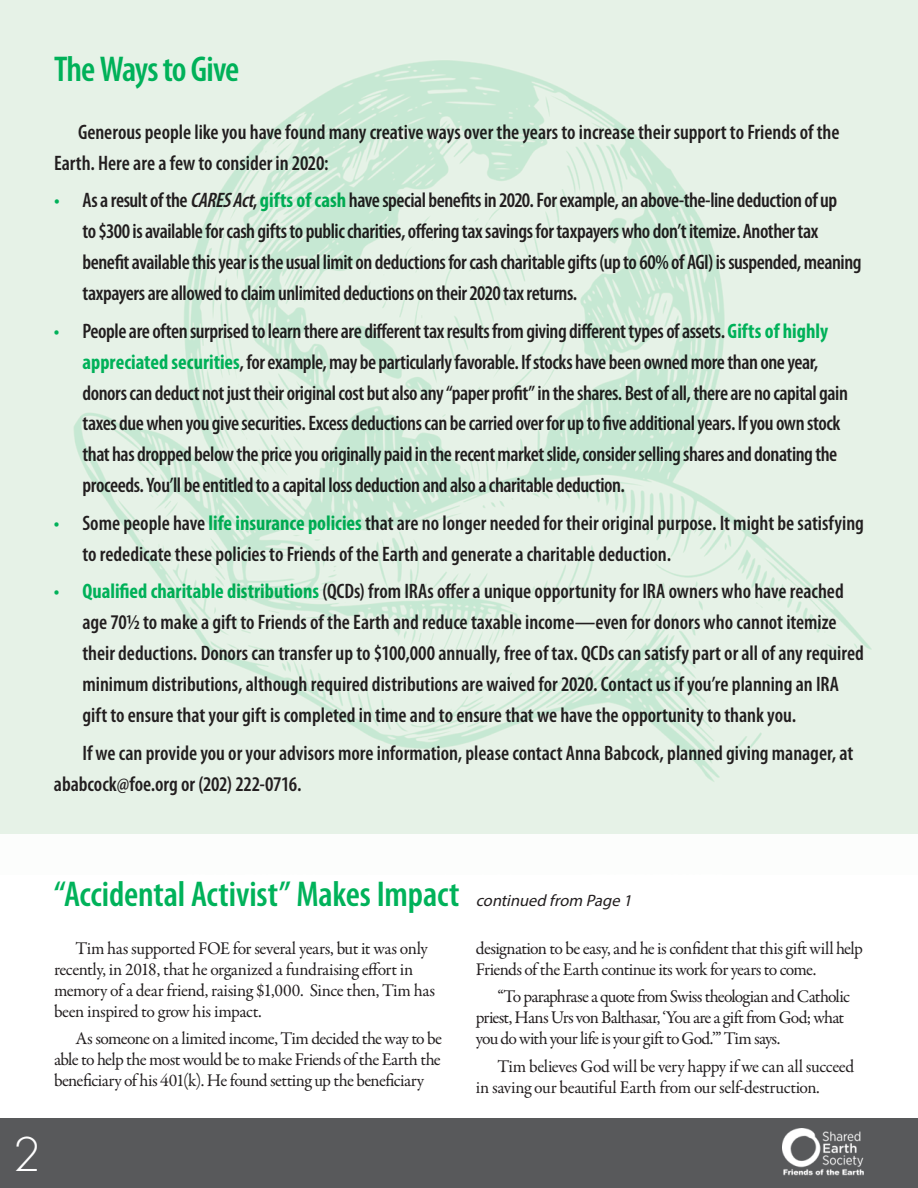
<style>
.page{position:relative;width:918px;height:1188px;background:#fff}
.page>*{position:absolute;margin:0;border:0;box-sizing:border-box;transform-origin:0 0}
.t1{font:300 45.15px "Futura";color:#fff}
.t2{font:600 condensed 36px "Myriad Pro";letter-spacing:-.005em;color:#00b25a}
.t3{font:600 condensed 36px "Myriad Pro";letter-spacing:-.025em;color:#00b25a}
.t4{font:600 condensed 21px/30.9px "Myriad Pro";letter-spacing:-.015em;color:#231f20}
.t5{font:18px/21px "Garamond Premr Pro";letter-spacing:-.03em;color:#231f20}
.t6{font:italic 16.5px "Myriad Pro";color:#231f20}
.s1{color:#00b25a}
.s2{font-style:italic}
.s3{font-weight:700;color:#00b25a}
</style>
<div class="page">
<hr style="left:917px;top:872px;width:1px;height:277px;background:#58595b">
<div style="left:0;top:1119px;width:918px;height:69px;background:#58595b"></div>
<img style="left:783px;top:1128px;width:81px;height:48px">
<img style="left:0;top:0;width:918px;height:875px">
<h2 class="t3" style="left:54px;top:49px;width:187px">The Ways to Give</h2>
<p class="t4" style="left:54px;top:117px;width:787px;text-indent:24px">Generous people like you have found many creative ways over the years to increase their support to Friends of the<br>Earth. Here are a few to consider in 2020:</p>
<p class="t4" style="left:82px;top:185px;width:781px;text-indent:-28px"><span class="s1">•</span> As a result of the <span class="s2">CARESAct</span>, <span class="s3">gifts of cash</span> have special benefits in 2020. For example, an above-the-line deduction of up<br>to $300 is available for cash gifts to public charities, offering tax savings for taxpayers who don’t itemize. Another tax benefit available this year is the usual limit on deductions for cash charitable gifts (up to 60% of AGI) is suspended, meaning taxpayers are allowed to claim unlimited deductions on their 2020 tax returns.</p>
<p class="t4" style="left:82px;top:316px;width:767px;text-indent:-29px"><span class="s1">•</span> People are often surprised to learn there are different tax results from giving different types of assets. <span class="s3">Gifts of highly appreciated securities</span>, for example, may be particularly favorable. If stocks have been owned more than one year, donors can deduct not just their original cost but also any “paper profit” in the shares. Best of all, there are no capital gain taxes due when you give securities. Excess deductions can be carried over for up to five additional years. If you own stock that has dropped below the price you originally paid in the recent market slide, consider selling shares and donating the proceeds. You’ll be entitled to a capital loss deduction and also a charitable deduction.</p>
<p class="t4" style="left:82px;top:508px;width:783px;text-indent:-29px"><span class="s1">•</span> Some people have <span class="s3">life insurance policies</span> that are no longer needed for their original purpose. It might be satisfying to rededicate these policies to Friends of the Earth and generate a charitable deduction.</p>
<p class="t4" style="left:82px;top:576px;width:783px;text-indent:-29px"><span class="s1">•</span> <span class="s3">Qualified charitable distributions</span> (QCDs) from IRAs offer a unique opportunity for IRA owners who have reached age 70½ to make a gift to Friends of the Earth and reduce taxable income—even for donors who cannot itemize their deductions. Donors can transfer up to $100,000 annually, free of tax. QCDs can satisfy part or all of any required minimum distributions, although required distributions are waived for 2020. Contact us if you’re planning an IRA gift to ensure that your gift is completed in time and to ensure that we have the opportunity to thank you.</p>
<p class="t4" style="left:54px;top:738px;width:801px;text-indent:29px">If we can provide you or your advisors more information, please contact Anna Babcock, planned giving manager, at ababcock@foe.org or (202) 222-0716.</p>
<h1 class="t1" style="left:13px;top:1125px;width:30px">2</h1>
<h2 class="t2" style="left:54px;top:874px;width:407px">“Accidental Activist” Makes Impact</h2>
<p class="t5" style="left:54px;top:938px;width:383px;text-indent:22px">Tim has supported FOE for several years, but it was only recently, in 2018, that he organized a fundraising effort in memory of a dear friend, raising $1,000. Since then, Tim has been inspired to grow his impact.</p>
<p class="t5" style="left:54px;top:1029px;width:390px;text-align:justify;text-indent:22px">As someone on a limited income, Tim decided the way to be able to help the most would be to make Friends of the Earth the beneficiary of his 401(k). He found setting up the beneficiary</p>
<p class="t6" style="left:476px;top:890px;width:161px">continued from Page 1</p>
<p class="t5" style="left:476px;top:938px;width:388px">designation to be easy, and he is confident that this gift will help<br>Friends of the Earth continue its work for years to come.</p>
<p class="t5" style="left:476px;top:987px;width:376px;text-indent:22px">“To paraphrase a quote from Swiss theologian and Catholic priest, Hans Urs von Balthasar, ‘You are a gift from God; what you do with your life is your gift to God.’” Tim says.</p>
<p class="t5" style="left:476px;top:1056px;width:380px;text-indent:22px">Tim believes God will be very happy if we can all succeed in saving our beautiful Earth from our self-destruction.</p>
</div>
